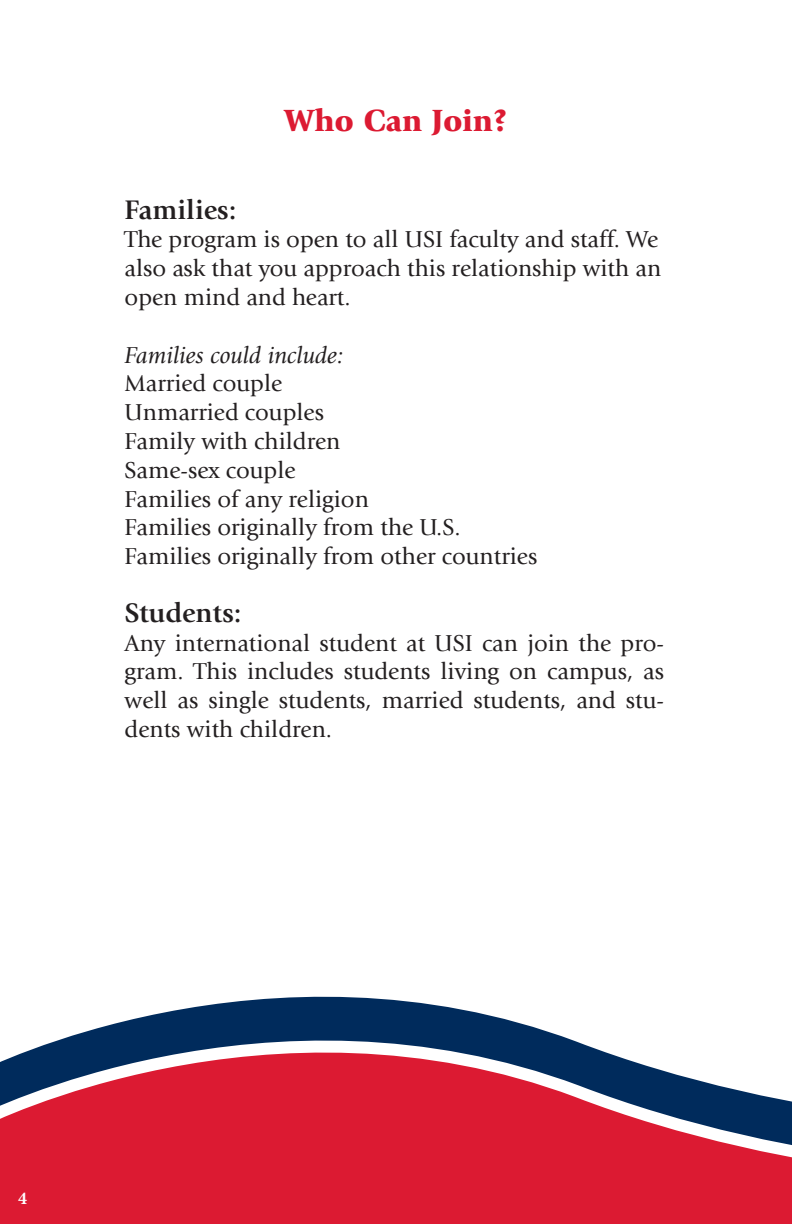
<style>
.page{position:relative;width:792px;height:1224px;background:#fff}
.page>*{position:absolute;margin:0;border:0;box-sizing:border-box;transform-origin:0 0}
.t1{font:900 32px "Giovanni Std";color:#dc1a32}
.t2{font:700 28px "Giovanni Std";color:#231f20}
.t3{font:24px/28.8px "Giovanni Std";color:#231f20}
.t4{font:700 18px "Minion Pro";color:#fff}
.s1{font-style:italic}
</style>
<div class="page">
<svg style="left:0;top:996px;width:792px;height:228px"></svg>
<p class="t1" style="left:284px;top:101px;width:225px">Who Can Join?</p>
<p class="t2" style="left:125px;top:193px;width:113px">Families:</p>
<p class="t3" style="left:125px;top:225px;width:538px">The program is open to all USI faculty and staff. We also ask that you approach this relationship with an open mind and heart.</p>
<p class="t3" style="left:125px;top:341px;width:414px"><span class="s1">Families could include:<br></span>Married couple<br>Unmarried couples<br>Family with children<br>Same-sex couple<br>Families of any religion<br>Families originally from the U.S.<br>Families originally from other countries</p>
<p class="t2" style="left:125px;top:596px;width:119px">Students:</p>
<p class="t3" style="left:125px;top:629px;width:541px;text-align:justify">Any international student at USI can join the pro&shy;gram. This includes students living on campus, as well as single students, married students, and stu&shy;dents with children.</p>
<p class="t4" style="left:18px;top:1186px;width:10px">4</p>
</div>
